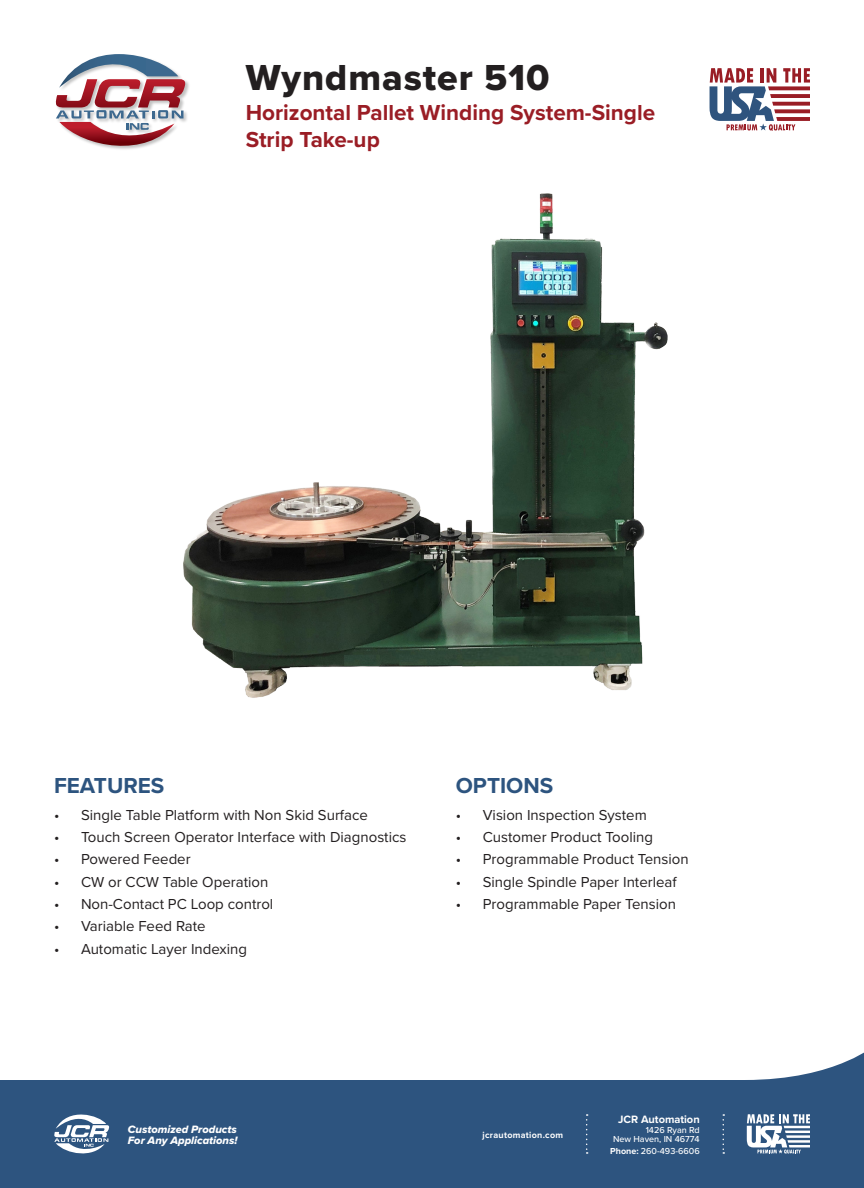
<style>
.page{position:relative;width:864px;height:1188px;background:#fff}
.page>*{position:absolute;margin:0;border:0;box-sizing:border-box;transform-origin:0 0}
.t1{font:37.5px "Proxima Nova Extrabld";letter-spacing:.025em;color:#231f20}
.t2{font:700 22.5px/27px "Proxima Nova";color:#9a1d25}
.t3{font:700 22.5px "Proxima Nova";color:#2d547f}
.t4{font:15px "Proxima Nova";color:#231f20}
.t5{font:11.1px/10.4px "Proxima Nova Extrabld It";color:#fff}
.t6{font:700 11.1px "Proxima Nova";color:#fff}
.t7{font:500 9px/9px "Proxima Nova";color:#fff;text-align:right}
.t8{font:700 9px "Proxima Nova";letter-spacing:.03em;color:#fff}
.s1{font-weight:700}
</style>
<div class="page">
<svg style="left:0;top:1052px;width:864px;height:136px;fill:#2d547f"></svg>
<svg style="left:747px;top:1114px;width:63px;height:40px"></svg>
<svg style="left:54px;top:1114px;width:55px;height:40px"></svg>
<svg style="left:723px;top:1114px;width:1px;height:40px"></svg>
<svg style="left:586px;top:1114px;width:2px;height:40px"></svg>
<img style="left:186px;top:81px;width:3px;height:14px">
<svg style="left:55px;top:54px;width:131px;height:95px"></svg>
<img style="left:183px;top:193px;width:485px;height:505px">
<svg style="left:710px;top:68px;width:100px;height:63px"></svg>
<p class="t1" style="left:246px;top:50px;width:305px">Wyndmaster 510</p>
<p class="t2" style="left:246px;top:98px;width:411px">Horizontal Pallet Winding System-Single<br>Strip Take-up</p>
<p class="t3" style="left:54px;top:768px;width:112px">FEATURES</p>
<p class="t3" style="left:456px;top:768px;width:99px">OPTIONS</p>
<p class="t4" style="left:456px;top:804px;width:193px">• Vision Inspection System</p>
<p class="t4" style="left:456px;top:826px;width:199px">• Customer Product Tooling</p>
<p class="t4" style="left:456px;top:848px;width:234px">• Programmable Product Tension</p>
<p class="t4" style="left:456px;top:871px;width:222px">• Single Spindle Paper Interleaf</p>
<p class="t4" style="left:456px;top:893px;width:222px">• Programmable Paper Tension</p>
<p class="t4" style="left:54px;top:804px;width:316px">• Single Table Platform with Non Skid Surface</p>
<p class="t4" style="left:54px;top:826px;width:354px">• Touch Screen Operator Interface with Diagnostics</p>
<p class="t4" style="left:54px;top:848px;width:138px">• Powered Feeder</p>
<p class="t4" style="left:54px;top:871px;width:216px">• CW or CCW Table Operation</p>
<p class="t4" style="left:54px;top:893px;width:221px">• Non-Contact PC Loop control</p>
<p class="t4" style="left:54px;top:915px;width:153px">• Variable Feed Rate</p>
<p class="t4" style="left:54px;top:937px;width:194px">• Automatic Layer Indexing</p>
<p class="t6" style="left:618px;top:1111px;width:83px">JCR Automation</p>
<p class="t7" style="left:610px;top:1146px;width:91px"><span class="s1">Phone:</span> 260-493-6606</p>
<p class="t5" style="left:128px;top:1124px;width:111px">Customized Products<br>For Any Applications!</p>
<p class="t7" style="left:613px;top:1125px;width:88px">1426 Ryan Rd<br>New Haven, IN 46774</p>
<p class="t8" style="left:483px;top:1128px;width:82px">jcrautomation.com</p>
</div>
